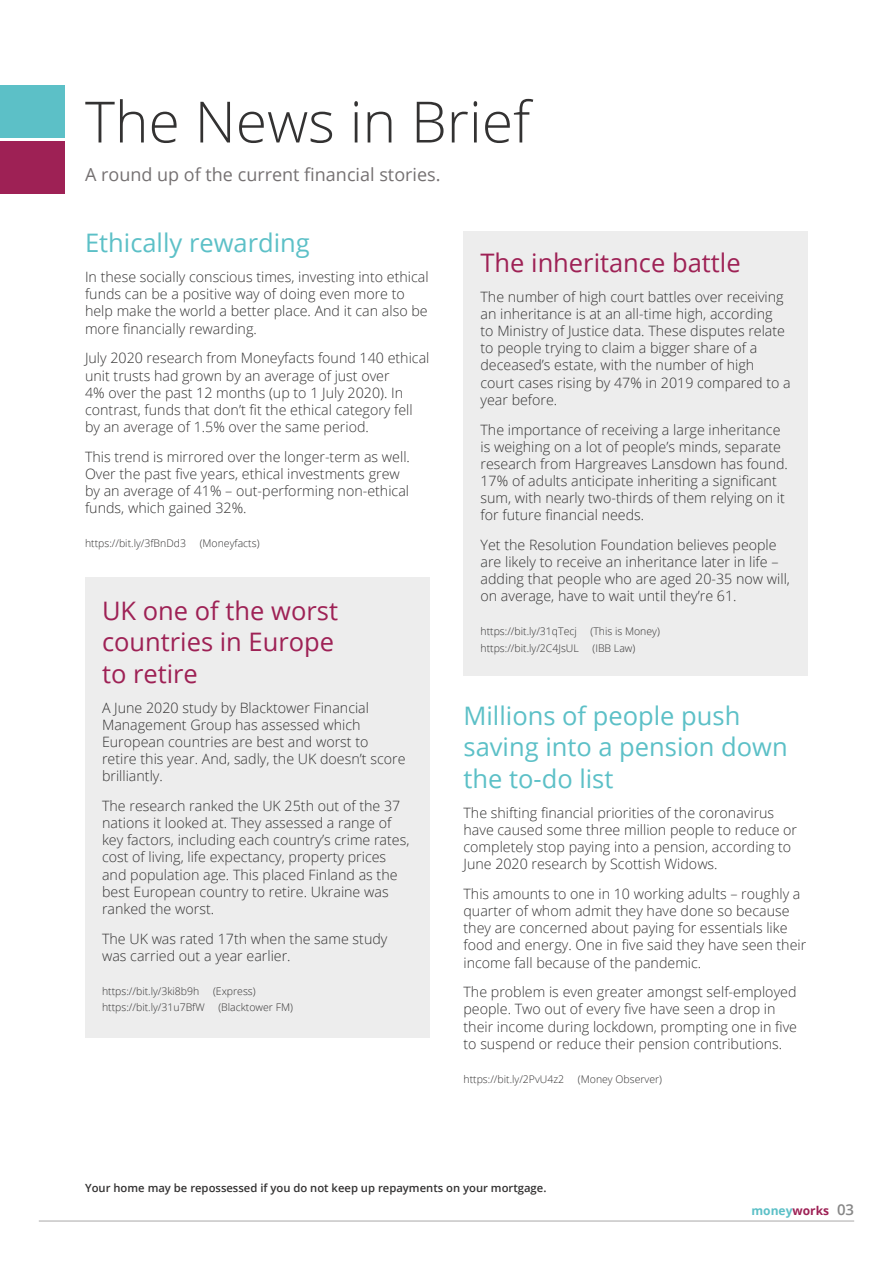
<style>
.page{position:relative;width:893px;height:1263px;background:#fff}
.page>*{position:absolute;margin:0;border:0;box-sizing:border-box;transform-origin:0 0}
.t1{font:300 57px "Open Sans";color:#333232}
.t2{font:25.5px/31.5px "Open Sans";color:#5cc0c7}
.t3{font:25.5px/31.5px "Open Sans";color:#9e2155}
.t4{font:18px "Open Sans";color:#757172}
.t5{font:600 15px "Open Sans";color:#878787}
.t6{font:300 14.25px/17.1px "Open Sans";color:#333232}
.t7{font:700 12px "Open Sans";color:#5cc0c7}
.t8{font:600 11.25px "Open Sans";color:#333232}
.t9{font:300 10.5px "Open Sans";color:#333232}
.s1{color:#9e2155}
</style>
<div class="page">
<div style="left:463px;top:232px;width:345px;height:444px;background:#ededed"></div>
<div style="left:85px;top:577px;width:344px;height:460px;background:#ededed"></div>
<hr style="left:39px;top:1220px;width:815px;height:1px;background:#b3b2b2">
<div style="left:0;top:85px;width:65px;height:52px;background:#5cc0c7"></div>
<div style="left:0;top:141px;width:65px;height:52px;background:#9e2155"></div>
<h1 class="t1" style="left:85px;top:83px;width:447px">The News in Brief</h1>
<p class="t4" style="left:85px;top:162px;width:357px">A round up of the current financial stories.</p>
<h2 class="t2" style="left:85px;top:227px;width:226px">Ethically rewarding</h2>
<p class="t6" style="left:85px;top:268px;width:345px">In these socially conscious times, investing into ethical funds can be a positive way of doing even more to help make the world a better place. And it can also be more financially rewarding.</p>
<p class="t6" style="left:85px;top:349px;width:346px">July 2020 research from Moneyfacts found 140 ethical unit trusts had grown by an average of just over<br>4% over the past 12 months (up to 1 July 2020). In contrast, funds that don’t fit the ethical category fell by an average of 1.5% over the same period.</p>
<p class="t6" style="left:85px;top:448px;width:326px">This trend is mirrored over the longer-term as well.<br>Over the past five years, ethical investments grew by an average of 41% – out-performing non-ethical funds, which gained 32%.</p>
<p class="t9" style="left:85px;top:536px;width:103px">https://bit.ly/3fBnDd3</p>
<p class="t9" style="left:200px;top:536px;width:61px">(Moneyfacts)</p>
<h2 class="t3" style="left:102px;top:594px;width:237px">UK one of the worst countries in Europe to retire</h2>
<p class="t6" style="left:102px;top:699px;width:305px">A June 2020 study by Blacktower Financial Management Group has assessed which European countries are best and worst to retire this year. And, sadly, the UK doesn’t score brilliantly.</p>
<p class="t6" style="left:102px;top:797px;width:309px">The research ranked the UK 25th out of the 37 nations it looked at. They assessed a range of key factors, including each country’s crime rates, cost of living, life expectancy, property prices and population age. This placed Finland as the best European country to retire. Ukraine was ranked the worst.</p>
<p class="t6" style="left:102px;top:929px;width:287px">The UK was rated 17th when the same study was carried out a year earlier.</p>
<p class="t9" style="left:102px;top:983px;width:99px">https://bit.ly/3ki8b9h</p>
<p class="t9" style="left:213px;top:983px;width:44px">(Express)</p>
<p class="t9" style="left:102px;top:1000px;width:104px">https://bit.ly/31u7BfW</p>
<p class="t9" style="left:218px;top:1000px;width:76px">(Blacktower FM)</p>
<h2 class="t3" style="left:480px;top:247px;width:262px">The inheritance battle</h2>
<p class="t6" style="left:480px;top:288px;width:312px">The number of high court battles over receiving an inheritance is at an all-time high, according<br>to Ministry of Justice data. These disputes relate to people trying to claim a bigger share of a deceased’s estate, with the number of high court cases rising by 47% in 2019 compared to a year before.</p>
<p class="t6" style="left:480px;top:420px;width:309px">The importance of receiving a large inheritance is weighing on a lot of people’s minds, separate research from Hargreaves Lansdown has found.<br>17% of adults anticipate inheriting a significant sum, with nearly two-thirds of them relying on it for future financial needs.</p>
<p class="t6" style="left:480px;top:536px;width:311px">Yet the Resolution Foundation believes people are likely to receive an inheritance later in life – adding that people who are aged 20-35 now will, on average, have to wait until they’re 61.</p>
<p class="t9" style="left:480px;top:624px;width:98px">https://bit.ly/31qTecj</p>
<p class="t9" style="left:590px;top:624px;width:71px">(This is Money)</p>
<p class="t9" style="left:480px;top:641px;width:100px">https://bit.ly/2C4JsUL</p>
<p class="t9" style="left:592px;top:641px;width:44px">(IBB Law)</p>
<h2 class="t2" style="left:463px;top:699px;width:326px">Millions of people push saving into a pension down the to-do list</h2>
<p class="t6" style="left:463px;top:804px;width:335px">The shifting financial priorities of the coronavirus have caused some three million people to reduce or completely stop paying into a pension, according to June 2020 research by Scottish Widows.</p>
<p class="t6" style="left:463px;top:885px;width:344px">This amounts to one in 10 working adults – roughly a quarter of whom admit they have done so because they are concerned about paying for essentials like food and energy. One in five said they have seen their income fall because of the pandemic.</p>
<p class="t6" style="left:463px;top:983px;width:335px">The problem is even greater amongst self-employed people. Two out of every five have seen a drop in their income during lockdown, prompting one in five to suspend or reduce their pension contributions.</p>
<p class="t9" style="left:463px;top:1071px;width:102px">https://bit.ly/2PvU4z2</p>
<p class="t9" style="left:578px;top:1071px;width:86px">(Money Observer)</p>
<p class="t8" style="left:85px;top:1180px;width:463px">Your home may be repossessed if you do not keep up repayments on your mortgage.</p>
<p class="t7" style="left:751px;top:1202px;width:79px">money<span class="s1">works</span></p>
<p class="t5" style="left:837px;top:1199px;width:19px">03</p>
</div>
